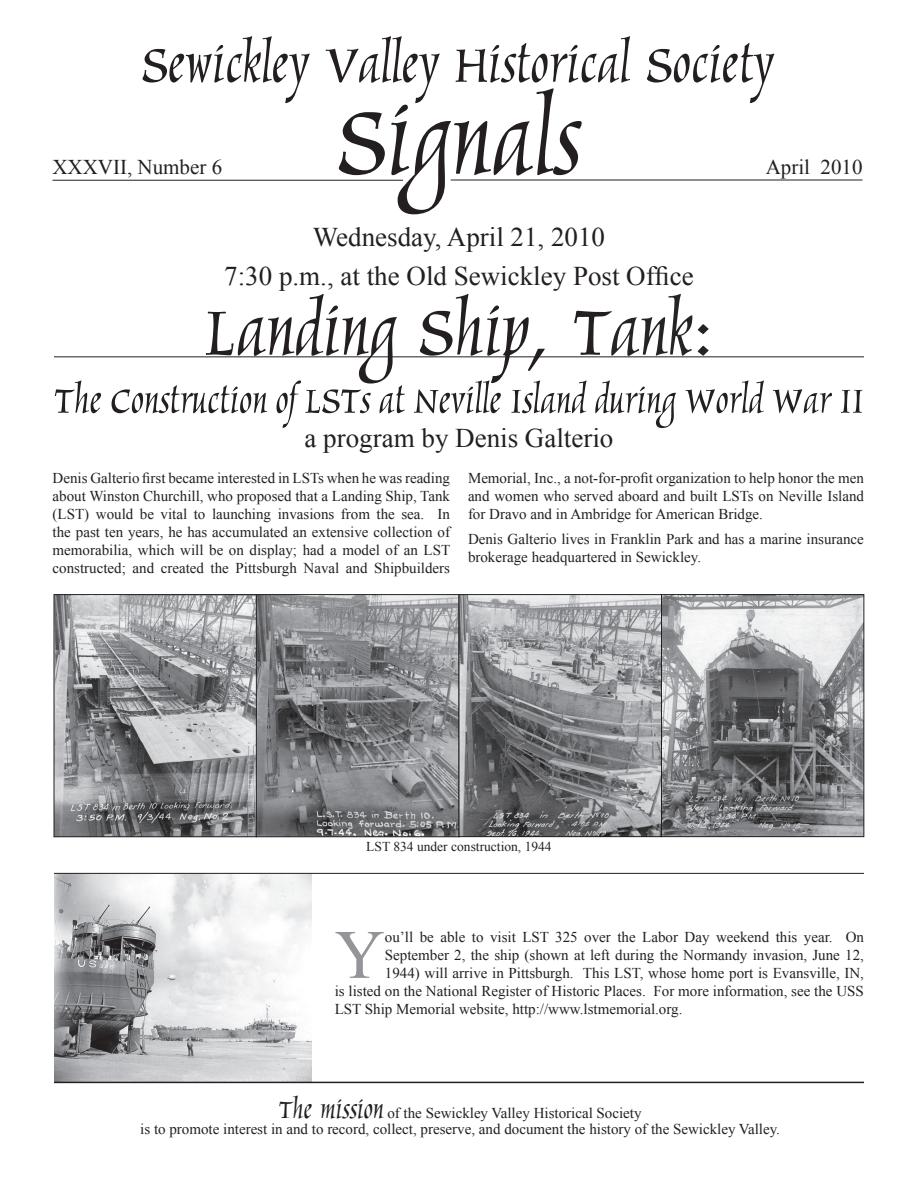
<style>
.page{position:relative;width:918px;height:1188px;background:#fff}
.page>*{position:absolute;margin:0;border:0;box-sizing:border-box;transform-origin:0 0}
.t1{font:135px "Marigold";color:#231f20}
.t2{font:96px "Marigold";color:#231f20}
.t3{font:72px "Marigold";color:#231f20}
.t4{font:69.3px "Times New Roman";color:#939598}
.t5{font:51px "Marigold";color:#231f20}
.t6{font:36px "Marigold";color:#231f20}
.t7{font:27px/39.2px "Times New Roman";color:#231f20;text-align:center}
.t8{font:21px "Times New Roman";color:#231f20}
.t9{font:15px/18px "Times New Roman";color:#231f20}
.t10{font:13.5px "Times New Roman";color:#231f20}
.s1{color:#262324}
</style>
<div class="page">
<img style="left:54px;top:874px;width:257px;height:208px">
<hr style="left:52px;top:180px;width:351px;height:1px;background:#231f20">
<hr style="left:451px;top:180px;width:411px;height:1px;background:#231f20">
<hr style="left:54px;top:1082px;width:810px;height:1px;background:#231f20">
<hr style="left:54px;top:356px;width:810px;height:1px;background:#231f20">
<img style="left:56px;top:596px;width:806px;height:239px">
<div style="left:256px;top:594px;width:203px;height:243px;border:1px solid #231f20"></div>
<div style="left:54px;top:594px;width:203px;height:243px;border:1px solid #231f20"></div>
<div style="left:459px;top:594px;width:203px;height:243px;border:1px solid #231f20"></div>
<div style="left:661px;top:594px;width:203px;height:243px;border:1px solid #231f20"></div>
<hr style="left:54px;top:873px;width:810px;height:1px;background:#231f20">
<h3 class="t3" style="left:142px;top:24px;width:633px">Sewickley Valley Historical Society</h3>
<h1 class="t1" style="left:337px;top:65px;width:245px">Signals</h1>
<h3 class="t8" style="left:52px;top:153px;width:171px">XXXVII, Number 6</h3>
<h3 class="t8" style="left:766px;top:153px;width:98px">April 2010</h3>
<h3 class="t7" style="left:224px;top:217px;width:471px">Wednesday, April 21, 2010<br>7:30 p.m., at the Old Sewickley Post Office</h3>
<h2 class="t2" style="left:204px;top:277px;width:511px">Landing Ship, T<span class="s1">ank:</span></h2>
<h3 class="t5" style="left:54px;top:372px;width:811px">The Construction of LSTs at Neville Island during World War II</h3>
<h3 class="t7" style="left:305px;top:418px;width:310px">a program by Denis Galterio</h3>
<p class="t9" style="left:53px;top:469px;width:399px;text-align:justify">Denis Galterio first became interested in LSTs when he was reading about Winston Churchill, who proposed that a Landing Ship, Tank (LST) would be vital to launching invasions from the sea. In the past ten years, he has accumulated an extensive collection of memorabilia, which will be on display; had a model of an LST constructed; and created the Pittsburgh Naval and Shipbuilders</p>
<p class="t9" style="left:468px;top:469px;width:398px;text-align:justify">Memorial, Inc., a not-for-profit organization to help honor the men and women who served aboard and built LSTs on Neville Island for Dravo and in Ambridge for American Bridge.</p>
<p class="t9" style="left:468px;top:530px;width:397px">Denis Galterio lives in Franklin Park and has a marine insurance brokerage headquartered in Sewickley.</p>
<p class="t10" style="left:366px;top:837px;width:187px">LST 834 under construction, 1944</p>
<h3 class="t4" style="left:335px;top:908px;width:52px">Y</h3>
<p class="t9" style="left:385px;top:928px;width:481px">ou’ll be able to visit LST 325 over the Labor Day weekend this year. On</p>
<p class="t9" style="left:385px;top:946px;width:481px">September 2, the ship (shown at left during the Normandy invasion, June 12,</p>
<p class="t9" style="left:385px;top:964px;width:481px">1944) will arrive in Pittsburgh. This LST, whose home port is Evansville, IN,</p>
<p class="t9" style="left:335px;top:982px;width:531px">is listed on the National Register of Historic Places. For more information, see the USS</p>
<p class="t9" style="left:335px;top:1000px;width:349px">LST Ship Memorial website, http://www.lstmemorial.org.</p>
<h3 class="t6" style="left:279px;top:1089px;width:106px">The mission</h3>
<p class="t9" style="left:140px;top:1104px;width:641px;line-height:16.5px;text-indent:247px">of the Sewickley Valley Historical Society<br>is to promote interest in and to record, collect, preserve, and document the history of the Sewickley Valley.</p>
</div>
